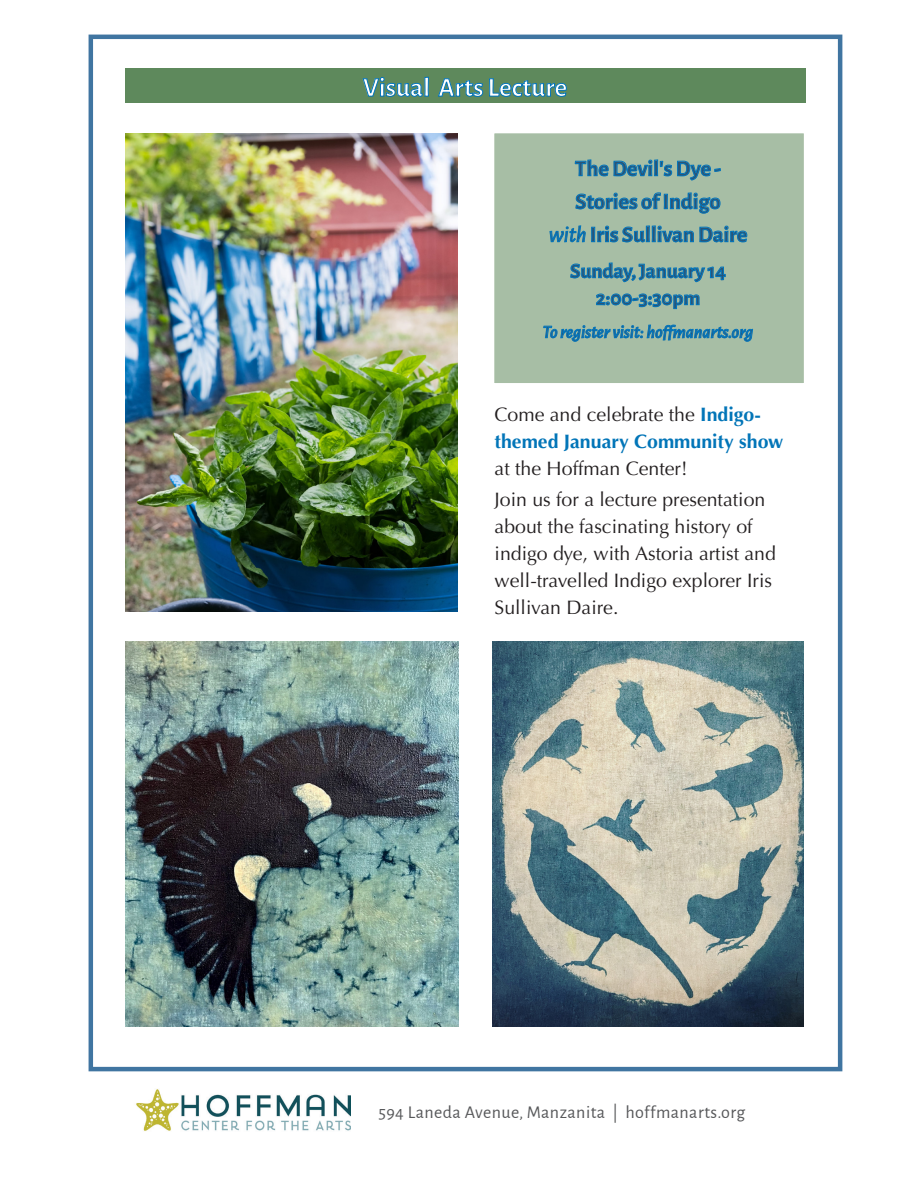
<style>
.page{position:relative;width:918px;height:1188px;background:#fff}
.page>*{position:absolute;margin:0;border:0;box-sizing:border-box;transform-origin:0 0}
.t1{font:700 27px "Alegreya Sans";color:#fff}
.t2{font:700 22.5px/33px "Alegreya Sans";color:#295578}
.t3{font:700 21px/27px "Alegreya Sans";color:#295578;text-align:center}
.t4{font:19.5px/27px "Optima";color:#231f20}
.t5{font:18px "Alegreya Sans";letter-spacing:.025em;color:#57585a}
.t6{font:italic 500 18px "Alegreya Sans";color:#295578}
.s1{font-weight:400;font-style:italic}
.s2{font-weight:700;color:#0275b8}
</style>
<div class="page">
<div style="left:89px;top:35px;width:753px;height:1036px;border:4px solid #4075a1"></div>
<img style="left:125px;top:133px;width:332px;height:478px">
<img style="left:136px;top:1089px;width:214px;height:42px">
<div style="left:125px;top:69px;width:681px;height:34px;background:#5e895c"></div>
<svg style="left:362px;top:76px;width:67px;height:21px"></svg>
<svg style="left:438px;top:78px;width:45px;height:19px"></svg>
<svg style="left:489px;top:78px;width:78px;height:19px"></svg>
<div style="left:493px;top:132px;width:312px;height:253px;background:#a7bea5;border:2px solid #fff"></div>
<svg style="left:575px;top:159px;width:146px;height:22px"></svg>
<svg style="left:575px;top:192px;width:146px;height:22px"></svg>
<svg style="left:549px;top:225px;width:199px;height:18px"></svg>
<svg style="left:570px;top:262px;width:156px;height:20px"></svg>
<svg style="left:596px;top:293px;width:104px;height:16px"></svg>
<svg style="left:543px;top:324px;width:210px;height:18px"></svg>
<img style="left:125px;top:642px;width:334px;height:384px">
<img style="left:492px;top:642px;width:312px;height:384px">
<p class="t1" style="left:363px;top:68px;width:206px">Visual Arts Lecture</p>
<p class="t2" style="left:575px;top:150px;width:148px">The Devil’s Dye -<br>Stories of Indigo</p>
<p class="t2" style="left:548px;top:216px;width:201px"><span class="s1">with</span> Iris Sullivan Daire</p>
<p class="t3" style="left:570px;top:256px;width:157px">Sunday, January 14<br>2:00-3:30pm</p>
<p class="t6" style="left:543px;top:319px;width:212px">To register visit: hoffmanarts.org</p>
<p class="t4" style="left:495px;top:401px;width:290px">Come and celebrate the <span class="s2">Indigo&shy;themed January Community show </span>at the Hoffman Center!</p>
<p class="t4" style="left:495px;top:487px;width:283px">Join us for a lecture presentation about the fascinating history of indigo dye, with Astoria artist and well-travelled Indigo explorer Iris<br>Sullivan Daire.</p>
<p class="t5" style="left:378px;top:1100px;width:368px">594 Laneda Avenue, Manzanita | hoffmanarts.org</p>
</div>
